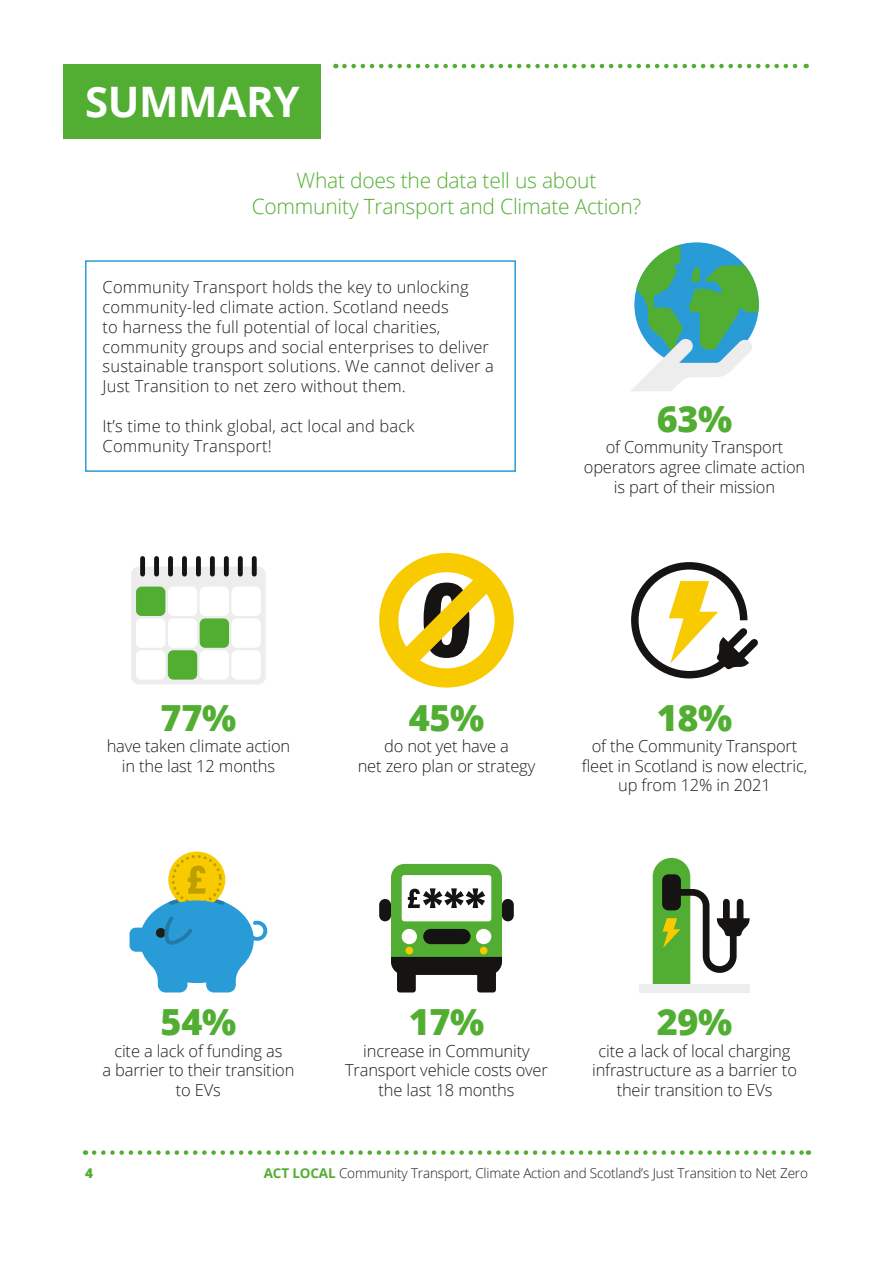
<style>
.page{position:relative;width:893px;height:1263px;background:#fff}
.page>*{position:absolute;margin:0;border:0;box-sizing:border-box;transform-origin:0 0}
.t1{font:700 42px "Open Sans";letter-spacing:-.01em;color:#fff}
.t2{font:800 36px "Open Sans";letter-spacing:-.01em;color:#52ae32}
.t3{font:300 21px/25.2px "Open Sans";letter-spacing:-.01em;color:#52ae32;text-align:center}
.t4{font:300 16.5px/19.8px "Open Sans";letter-spacing:-.01em;color:#1d1d1b;text-align:center}
.t5{font:300 16.5px/19.8px "Open Sans";letter-spacing:.01em;color:#1d1d1b}
.t6{font:300 13.5px "Open Sans";letter-spacing:-.01em;color:#1d1d1b}
.t7{font:800 13.5px "Open Sans";color:#52ae32}
.s1{font-weight:700;color:#52ae32}
</style>
<div class="page">
<svg style="left:344px;top:64px;width:463px;height:4px"></svg>
<div style="left:64px;top:64px;width:257px;height:74px;background:#52ae32"></div>
<svg style="left:631px;top:245px;width:128px;height:146px"></svg>
<svg style="left:631px;top:562px;width:127px;height:116px"></svg>
<div style="left:131px;top:566px;width:135px;height:118px;background:#ededed;border-radius:8px"></div>
<div style="left:136px;top:618px;width:29px;height:30px;background:#fff;border-radius:6px"></div>
<div style="left:168px;top:618px;width:29px;height:30px;background:#fff;border-radius:6px"></div>
<div style="left:200px;top:618px;width:29px;height:30px;background:#52ae33;border-radius:6px"></div>
<div style="left:136px;top:650px;width:29px;height:30px;background:#fff;border-radius:6px"></div>
<div style="left:168px;top:650px;width:29px;height:30px;background:#52ae33;border-radius:6px"></div>
<div style="left:200px;top:650px;width:29px;height:30px;background:#fff;border-radius:6px"></div>
<div style="left:231px;top:650px;width:30px;height:30px;background:#fff;border-radius:6px"></div>
<div style="left:136px;top:587px;width:29px;height:29px;background:#52ae33;border-radius:6px"></div>
<div style="left:168px;top:587px;width:29px;height:29px;background:#fff;border-radius:6px"></div>
<div style="left:200px;top:587px;width:29px;height:29px;background:#fff;border-radius:6px"></div>
<div style="left:231px;top:587px;width:30px;height:29px;background:#fff;border-radius:6px"></div>
<div style="left:231px;top:618px;width:30px;height:30px;background:#fff;border-radius:6px"></div>
<div style="left:140px;top:558px;width:5px;height:16px;background:#161412"></div>
<div style="left:154px;top:558px;width:5px;height:16px;background:#161412"></div>
<div style="left:168px;top:558px;width:5px;height:16px;background:#161412"></div>
<div style="left:182px;top:558px;width:5px;height:16px;background:#161412"></div>
<div style="left:210px;top:558px;width:5px;height:16px;background:#161412"></div>
<div style="left:238px;top:558px;width:5px;height:16px;background:#161412"></div>
<div style="left:252px;top:558px;width:5px;height:16px;background:#161412"></div>
<div style="left:224px;top:558px;width:5px;height:16px;background:#161412"></div>
<div style="left:196px;top:558px;width:5px;height:16px;background:#161412"></div>
<svg style="left:379px;top:553px;width:135px;height:134px"></svg>
<div style="left:130px;top:928px;width:28px;height:24px;background:#299cd8;border-radius:6px"></div>
<svg style="left:140px;top:852px;width:127px;height:140px"></svg>
<div style="left:391px;top:864px;width:111px;height:111px;background:#52ae32;border-radius:14px"></div>
<div style="left:402px;top:875px;width:89px;height:46px;background:#fff;border-radius:3px"></div>
<div style="left:402px;top:929px;width:15px;height:15px;background:#fff;border-radius:50%"></div>
<div style="left:405px;top:947px;width:8px;height:7px;background:#f8cb00;border-radius:50%"></div>
<div style="left:476px;top:929px;width:15px;height:15px;background:#fff;border-radius:50%"></div>
<div style="left:480px;top:947px;width:7px;height:7px;background:#f8cb00;border-radius:50%"></div>
<div style="left:423px;top:929px;width:48px;height:15px;background:#161412;border-radius:8px"></div>
<svg style="left:391px;top:957px;width:111px;height:35px"></svg>
<div style="left:379px;top:899px;width:12px;height:22px;background:#161412;border-radius:6px"></div>
<div style="left:502px;top:899px;width:12px;height:22px;background:#161412;border-radius:6px"></div>
<svg style="left:408px;top:888px;width:77px;height:20px"></svg>
<div style="left:639px;top:984px;width:111px;height:8px;background:#ededed"></div>
<svg style="left:653px;top:858px;width:97px;height:126px"></svg>
<svg style="left:94px;top:1150px;width:715px;height:5px"></svg>
<div style="left:85px;top:260px;width:431px;height:212px;border:2px solid #299cd8"></div>
<h1 class="t1" style="left:85px;top:72px;width:216px">SUMMARY</h1>
<p class="t3" style="left:252px;top:167px;width:391px">What does the data tell us about<br>Community Transport and Climate Action?</p>
<p class="t5" style="left:103px;top:277px;width:393px">Community Transport holds the key to unlocking community-led climate action. Scotland needs<br>to harness the full potential of local charities, community groups and social enterprises to deliver sustainable transport solutions. We cannot deliver a Just Transition to net zero without them.</p>
<p class="t5" style="left:103px;top:415px;width:313px">It’s time to think global, act local and back<br>Community Transport!</p>
<h2 class="t2" style="left:657px;top:391px;width:77px">63%</h2>
<p class="t4" style="left:584px;top:437px;width:223px">of Community Transport operators agree climate action is part of their mission</p>
<h2 class="t2" style="left:161px;top:690px;width:77px">77%</h2>
<h2 class="t2" style="left:409px;top:690px;width:77px">45%</h2>
<h2 class="t2" style="left:657px;top:690px;width:77px">18%</h2>
<p class="t4" style="left:582px;top:735px;width:227px">of the Community Transport fleet in Scotland is now electric, up from 12% in 2021</p>
<p class="t4" style="left:107px;top:735px;width:185px">have taken climate action in the last 12 months</p>
<p class="t4" style="left:358px;top:735px;width:179px">do not yet have a<br>net zero plan or strategy</p>
<h2 class="t2" style="left:161px;top:995px;width:77px">54%</h2>
<h2 class="t2" style="left:409px;top:995px;width:77px">17%</h2>
<h2 class="t2" style="left:657px;top:995px;width:77px">29%</h2>
<p class="t4" style="left:102px;top:1040px;width:194px">cite a lack of funding as<br>a barrier to their transition to EVs</p>
<p class="t4" style="left:345px;top:1040px;width:204px">increase in Community<br>Transport vehicle costs over the last 18 months</p>
<p class="t4" style="left:592px;top:1040px;width:206px">cite a lack of local charging infrastructure as a barrier to their transition to EVs</p>
<p class="t7" style="left:85px;top:1163px;width:9px">4</p>
<p class="t6" style="left:264px;top:1164px;width:546px"><span class="s1">ACT LOCAL</span> Community Transport, Climate Action and Scotland’s Just Transition to Net Zero</p>
</div>
